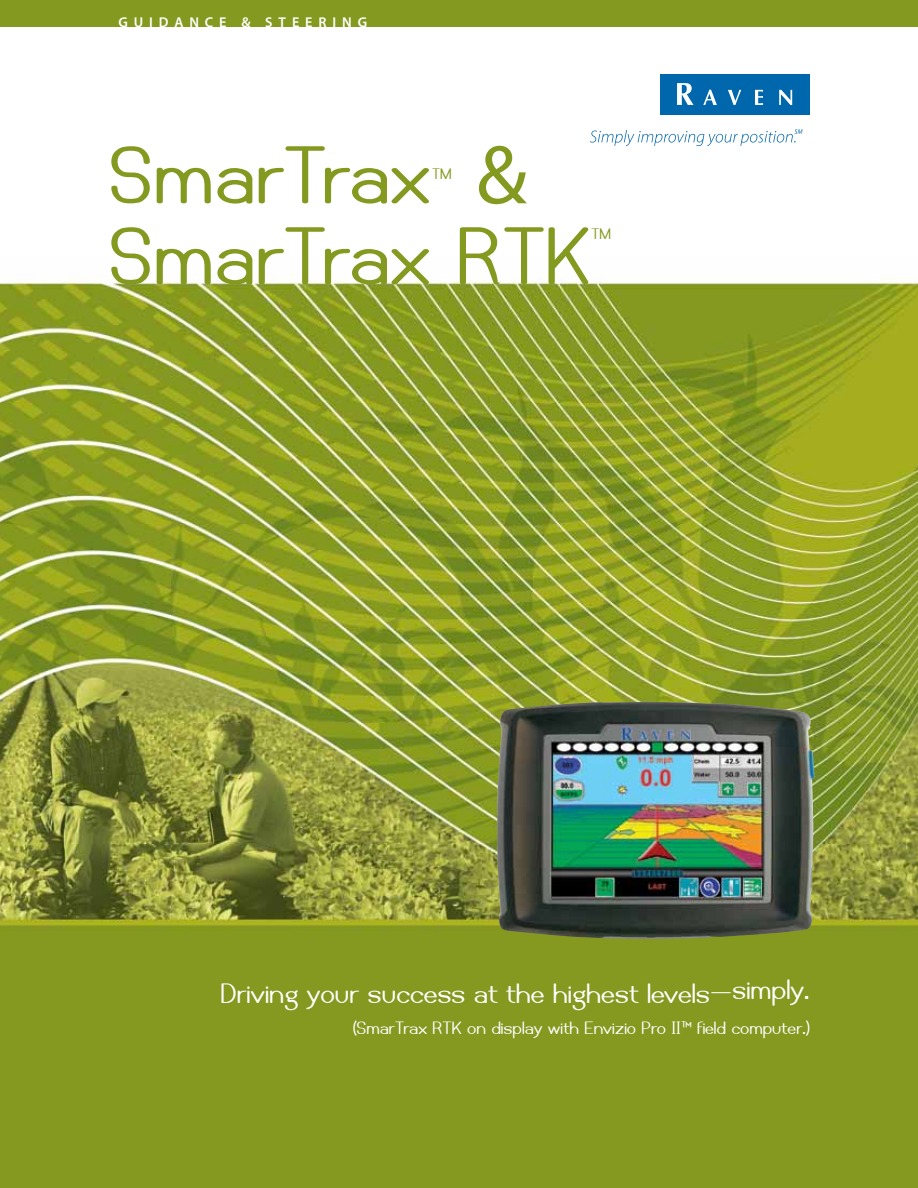
<style>
.page{position:relative;width:918px;height:1188px;background:#fff}
.page>*{position:absolute;margin:0;border:0;box-sizing:border-box;transform-origin:0 0}
.t1{font:700 96px "Caluminy";color:#84991f}
.t2{font:84px "Myriad Pro";color:#84991f}
.t3{font:700 33px "Caluminy";color:#fff}
.t4{font:700 21px "Caluminy";color:#fff}
.t5{font:700 18px "Caluminy";color:#84991f}
.t6{font:600 14.25px "Myriad Pro";letter-spacing:.415em;color:#fff}
</style>
<div class="page">
<img style="left:0;top:273px;width:918px;height:915px">
<div style="left:0;top:0;width:918px;height:27px;background:#84991f"></div>
<div style="left:660px;top:75px;width:150px;height:40px;background:#0067ac"></div>
<svg style="left:779px;top:90px;width:13px;height:15px"></svg>
<svg style="left:755px;top:90px;width:8px;height:15px"></svg>
<svg style="left:728px;top:90px;width:13px;height:15px"></svg>
<svg style="left:677px;top:83px;width:17px;height:22px"></svg>
<svg style="left:703px;top:90px;width:14px;height:15px"></svg>
<svg style="left:590px;top:129px;width:212px;height:17px"></svg>
<img style="left:497px;top:702px;width:318px;height:237px">
<p class="t6" style="left:118px;top:14px;width:250px">GUIDANCE &amp; STEERING</p>
<h1 class="t1" style="left:108px;top:127px;width:324px">SmarTrax</h1>
<h2 class="t2" style="left:476px;top:123px;width:52px">&amp;</h2>
<h1 class="t1" style="left:108px;top:208px;width:485px">SmarTrax RTK</h1>
<p class="t5" style="left:592px;top:225px;width:21px">TM</p>
<p class="t5" style="left:432px;top:165px;width:21px">TM</p>
<h3 class="t3" style="left:220px;top:977px;width:591px">Driving your success at the highest levels—simply.</h3>
<p class="t4" style="left:353px;top:1017px;width:459px">(SmarTrax RTK on display with Envizio Pro II<sup>™</sup> field computer.)</p>
</div>
